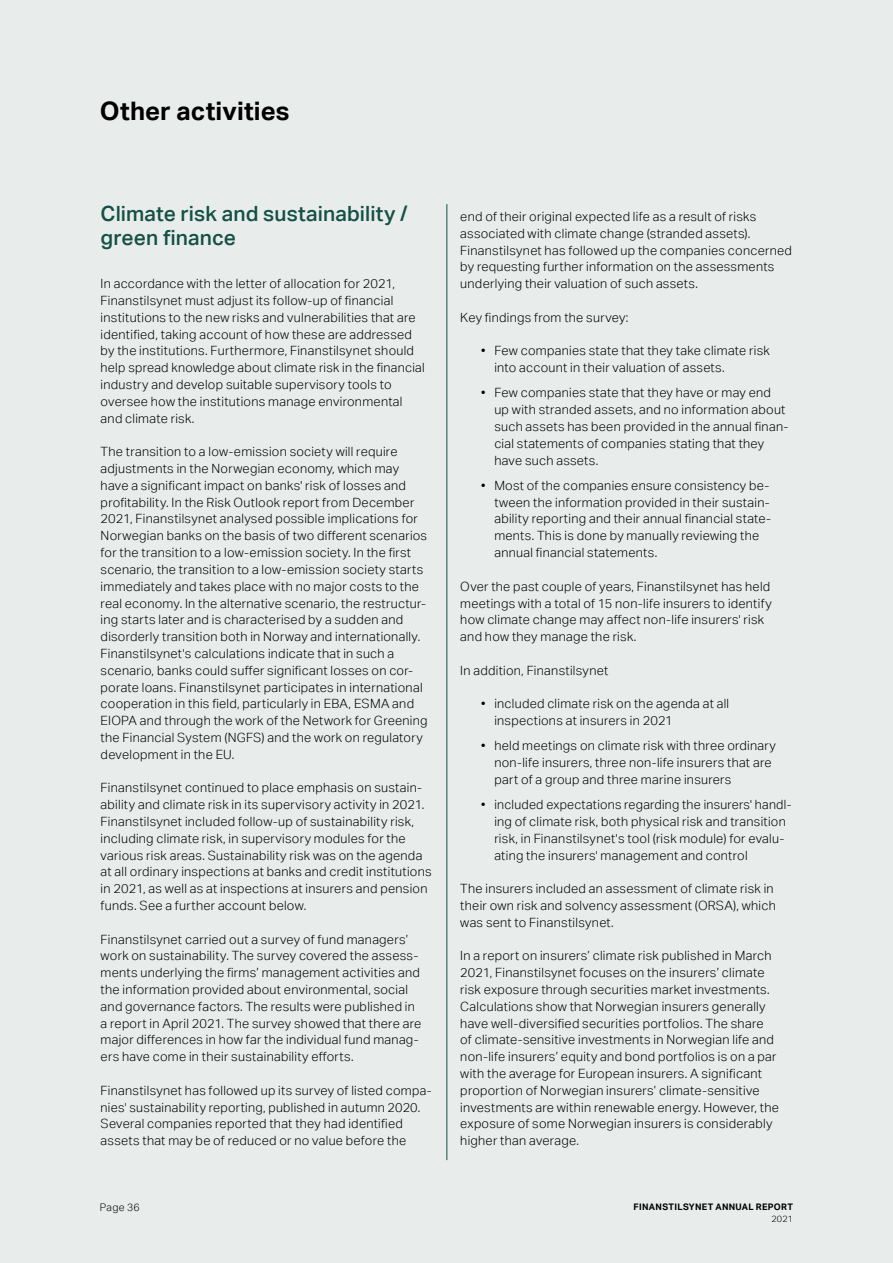
<style>
.page{position:relative;width:893px;height:1263px;background:#e8edec}
.page>*{position:absolute;margin:0;border:0;box-sizing:border-box;transform-origin:0 0}
.t1{font:700 25.5px "Aktiv Grotesk";letter-spacing:.005em;color:#000}
.t2{font:500 21px/24px "Aktiv Grotesk";letter-spacing:.005em;color:#155045}
.t3{font:300 12.75px/16.8px "Aktiv Grotesk";letter-spacing:.02em;color:#000}
.t4{font:300 10.5px "Aktiv Grotesk";letter-spacing:.025em;color:#000}
.t5{font:700 9px "Aktiv Grotesk";letter-spacing:.035em;color:#000}
.t6{font:300 9px "Aktiv Grotesk";color:#000}
</style>
<div class="page">
<hr style="left:446px;top:204px;width:1px;height:956px;background:#155045">
<h1 class="t1" style="left:100px;top:95px;width:191px">Other activities</h1>
<h2 class="t2" style="left:101px;top:201px;width:308px">Climate risk and sustainability / green finance</h2>
<p class="t3" style="left:101px;top:275px;width:326px">In accordance with the letter of allocation for 2021, Finanstilsynet must adjust its follow-up of financial institutions to the new risks and vulnerabilities that are identified, taking account of how these are addressed by the institutions. Furthermore, Finanstilsynet should help spread knowledge about climate risk in the financial industry and develop suitable supervisory tools to oversee how the institutions manage environmental and climate risk.</p>
<p class="t3" style="left:101px;top:443px;width:328px">The transition to a low-emission society will require adjustments in the Norwegian economy, which may have a significant impact on banks' risk of losses and profitability. In the Risk Outlook report from December 2021, Finanstilsynet analysed possible implications for Norwegian banks on the basis of two different scenarios for the transition to a low-emission society. In the first scenario, the transition to a low-emission society starts immediately and takes place with no major costs to the real economy. In the alternative scenario, the restructur&shy;ing starts later and is characterised by a sudden and disorderly transition both in Norway and internationally.<br>Finanstilsynet's calculations indicate that in such a scenario, banks could suffer significant losses on cor&shy;porate loans. Finanstilsynet participates in international cooperation in this field, particularly in EBA, ESMA and EIOPA and through the work of the Network for Greening the Financial System (NGFS) and the work on regulatory development in the EU.</p>
<p class="t3" style="left:101px;top:779px;width:332px">Finanstilsynet continued to place emphasis on sustain&shy;ability and climate risk in its supervisory activity in 2021.<br>Finanstilsynet included follow-up of sustainability risk, including climate risk, in supervisory modules for the various risk areas. Sustainability risk was on the agenda at all ordinary inspections at banks and credit institutions in 2021, as well as at inspections at insurers and pension funds. See a further account below.</p>
<p class="t3" style="left:101px;top:931px;width:322px">Finanstilsynet carried out a survey of fund managers’ work on sustainability. The survey covered the assess&shy;ments underlying the firms’ management activities and the information provided about environmental, social and governance factors. The results were published in a report in April 2021. The survey showed that there are major differences in how far the individual fund manag&shy;ers have come in their sustainability efforts.</p>
<p class="t3" style="left:101px;top:1082px;width:332px">Finanstilsynet has followed up its survey of listed compa&shy;nies' sustainability reporting, published in autumn 2020.<br>Several companies reported that they had identified assets that may be of reduced or no value before the</p>
<p class="t3" style="left:460px;top:208px;width:333px">end of their original expected life as a result of risks associated with climate change (stranded assets).<br>Finanstilsynet has followed up the companies concerned by requesting further information on the assessments underlying their valuation of such assets.</p>
<p class="t3" style="left:460px;top:309px;width:170px">Key findings from the survey:</p>
<p class="t3" style="left:494px;top:342px;width:277px;text-indent:-13px">• Few companies state that they take climate risk into account in their valuation of assets.</p>
<p class="t3" style="left:494px;top:384px;width:296px;text-indent:-13px">• Few companies state that they have or may end up with stranded assets, and no information about such assets has been provided in the annual finan&shy;cial statements of companies stating that they have such assets.</p>
<p class="t3" style="left:494px;top:477px;width:277px;text-indent:-13px">• Most of the companies ensure consistency be-- tween the information provided in their sustain&shy;ability reporting and their annual financial state&shy;ments. This is done by manually reviewing the annual financial statements.</p>
<p class="t3" style="left:460px;top:578px;width:313px">Over the past couple of years, Finanstilsynet has held meetings with a total of 15 non-life insurers to identify how climate change may affect non-life insurers' risk and how they manage the risk.</p>
<p class="t3" style="left:460px;top:662px;width:149px">In addition, Finanstilsynet</p>
<p class="t3" style="left:494px;top:695px;width:236px;text-indent:-13px">• included climate risk on the agenda at all inspections at insurers in 2021</p>
<p class="t3" style="left:494px;top:737px;width:283px;text-indent:-13px">• held meetings on climate risk with three ordinary non-life insurers, three non-life insurers that are part of a group and three marine insurers</p>
<p class="t3" style="left:494px;top:796px;width:295px;text-indent:-13px">• included expectations regarding the insurers' handl--- ing of climate risk, both physical risk and transition risk, in Finanstilsynet's tool (risk module) for evalu&shy;ating the insurers' management and control</p>
<p class="t3" style="left:460px;top:880px;width:317px">The insurers included an assessment of climate risk in their own risk and solvency assessment (ORSA), which was sent to Finanstilsynet.</p>
<p class="t3" style="left:460px;top:947px;width:320px">In a report on insurers’ climate risk published in March 2021, Finanstilsynet focuses on the insurers’ climate risk exposure through securities market investments.<br>Calculations show that Norwegian insurers generally have well-diversified securities portfolios. The share<br>of climate-sensitive investments in Norwegian life and non-life insurers’ equity and bond portfolios is on a par with the average for European insurers. A significant proportion of Norwegian insurers’ climate-sensitive investments are within renewable energy. However, the exposure of some Norwegian insurers is considerably higher than average.</p>
<p class="t4" style="left:100px;top:1201px;width:41px">Page 36</p>
<p class="t5" style="left:634px;top:1201px;width:161px">FINANSTILSYNET ANNUAL REPORT</p>
<p class="t6" style="left:771px;top:1213px;width:23px">2021</p>
</div>
